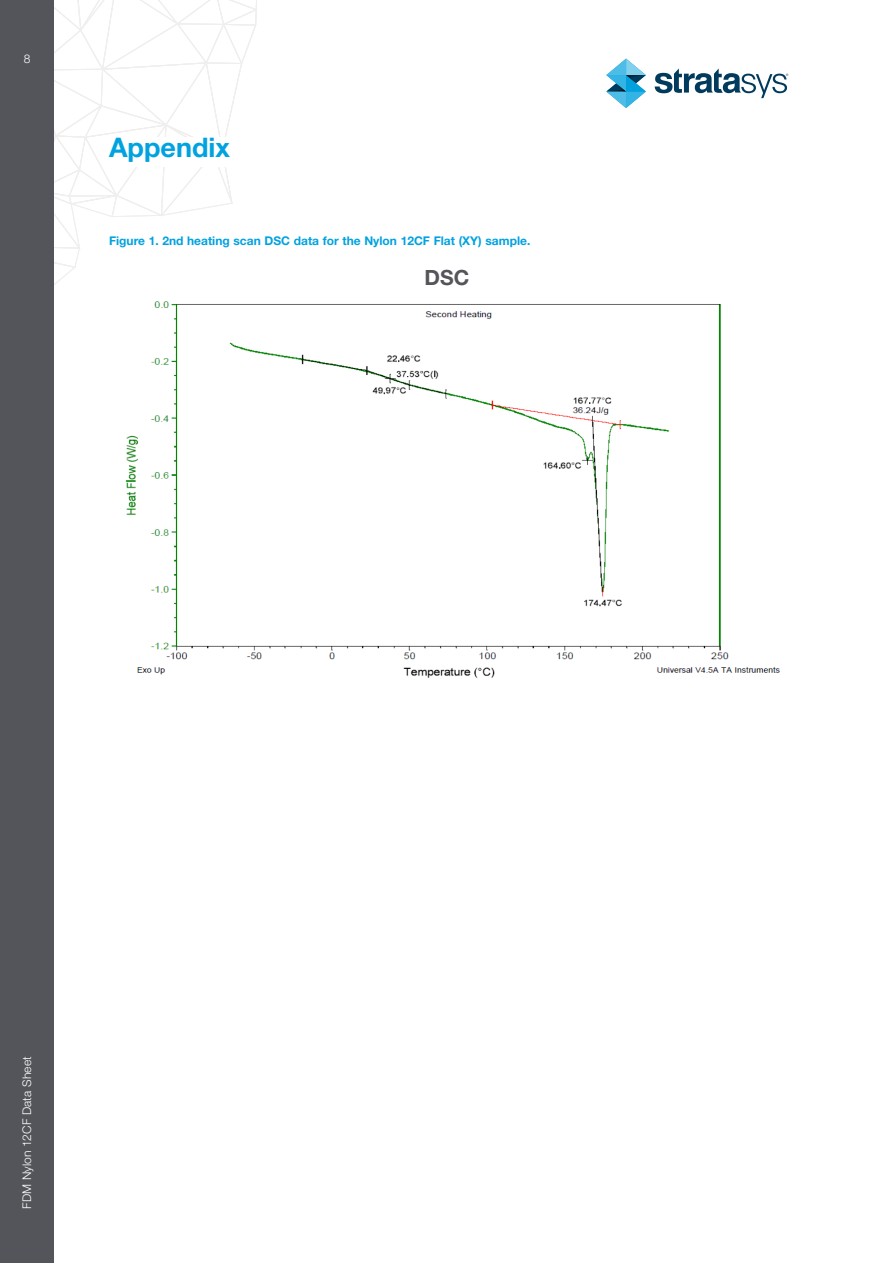
<style>
.page{position:relative;width:893px;height:1263px;background:#fff}
.page>*{position:absolute;margin:0;border:0;box-sizing:border-box;transform-origin:0 0}
.t1{font:700 27px "Helvetica Neue LT Std";color:#00a2df}
.t2{font:700 21px "Helvetica Neue LT Std";color:#54555a}
.t3{font:700 12px "Helvetica Neue LT Std";color:#00a2df}
.t4{font:300 12px "Helvetica Neue LT Std";letter-spacing:.015em;color:#fff}
</style>
<div class="page">
<svg style="left:54px;top:0;width:203px;height:285px"></svg>
<div style="left:0;top:0;width:54px;height:1263px;background:#54555a"></div>
<svg style="left:606px;top:59px;width:40px;height:49px"></svg>
<svg style="left:655px;top:68px;width:133px;height:30px"></svg>
<div style="left:109px;top:137px;width:396px;height:30px;background:#fff"></div>
<img style="left:125px;top:301px;width:655px;height:377px">
<p class="t4" style="left:24px;top:51px;width:8px">8</p>
<h1 class="t1" style="left:109px;top:130px;width:122px">Appendix</h1>
<p class="t3" style="left:109px;top:233px;width:423px">Figure 1. 2nd heating scan DSC data for the Nylon 12CF Flat (XY) sample.</p>
<h2 class="t2" style="left:425px;top:265px;width:46px">DSC</h2>
<p class="t4" style="left:20px;top:1209px;width:154px;rotate:-90deg">FDM Nylon 12CF Data Sheet</p>
</div>
